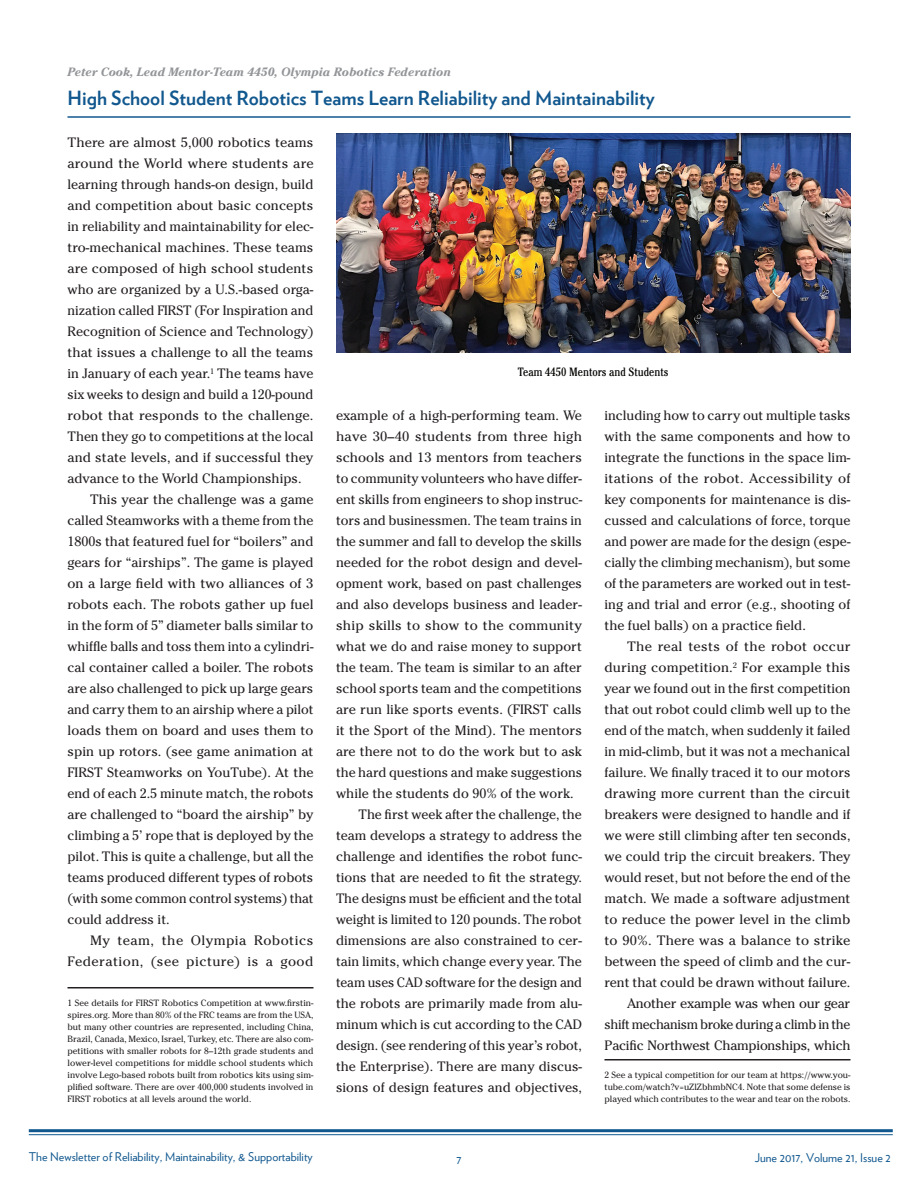
<style>
.page{position:relative;width:918px;height:1188px;background:#fff}
.page>*{position:absolute;margin:0;border:0;box-sizing:border-box;transform-origin:0 0}
.t1{font:700 19.5px "Verlag";color:#11588f}
.t2{font:13.5px/21px "Cheltenham Std";color:#231f20;text-align:justify}
.t3{font:13.5px "Cheltenham Std";letter-spacing:.03em;color:#231f20}
.t4{font:12px "Verlag";color:#11588f}
.t5{font:italic 700 12px "Cheltenham";color:#939598}
.t6{font:condensed 12px "Cheltenham Std";color:#050503}
.t7{font:9px/12px "Cheltenham Std";color:#231f20;text-align:justify}
</style>
<div class="page">
<hr style="left:29px;top:1129px;width:864px;height:3px;background:#11588f">
<hr style="left:29px;top:1134px;width:864px;height:1px;background:#11588f">
<hr style="left:68px;top:116px;width:782px;height:2px;background:#11588f">
<hr style="left:68px;top:987px;width:246px;height:1px;background:#231f20">
<hr style="left:604px;top:1059px;width:246px;height:1px;background:#231f20">
<img style="left:336px;top:133px;width:514px;height:219px">
<p class="t5" style="left:68px;top:65px;width:385px">Peter Cook, Lead Mentor-Team 4450, Olympia Robotics Federation</p>
<h1 class="t1" style="left:68px;top:83px;width:589px">High School Student Robotics Teams Learn Reliability and Maintainability</h1>
<p class="t2" style="left:68px;top:132px;width:247px">There are almost 5,000 robotics teams</p>
<p class="t2" style="left:68px;top:153px;width:248px">around the World where students are</p>
<p class="t2" style="left:68px;top:174px;width:248px">learning through hands-on design, build</p>
<p class="t2" style="left:68px;top:195px;width:248px">and competition about basic concepts</p>
<p class="t2" style="left:68px;top:216px;width:248px">in reliability and maintainability for elec-</p>
<p class="t2" style="left:68px;top:237px;width:248px">tro-mechanical machines. These teams</p>
<p class="t2" style="left:68px;top:258px;width:247px">are composed of high school students</p>
<p class="t2" style="left:68px;top:279px;width:247px">who are organized by a U.S.-based orga-</p>
<p class="t2" style="left:68px;top:300px;width:247px">nization called FIRST (For Inspiration and</p>
<p class="t2" style="left:68px;top:321px;width:248px">Recognition of Science and Technology)</p>
<p class="t2" style="left:68px;top:342px;width:247px">that issues a challenge to all the teams</p>
<p class="t2" style="left:68px;top:363px;width:248px">in January of each year.<sup>1</sup> The teams have</p>
<p class="t2" style="left:68px;top:384px;width:247px">six weeks to design and build a 120-pound</p>
<p class="t2" style="left:68px;top:405px;width:248px">robot that responds to the challenge.</p>
<p class="t2" style="left:68px;top:426px;width:248px">Then they go to competitions at the local</p>
<p class="t2" style="left:68px;top:447px;width:247px">and state levels, and if successful they</p>
<p class="t2" style="left:68px;top:468px;width:236px">advance to the World Championships.</p>
<p class="t2" style="left:90px;top:489px;width:225px">This year the challenge was a game</p>
<p class="t2" style="left:68px;top:510px;width:247px">called Steamworks with a theme from the</p>
<p class="t2" style="left:68px;top:531px;width:247px">1800s that featured fuel for “boilers” and</p>
<p class="t2" style="left:68px;top:552px;width:248px">gears for “airships”. The game is played</p>
<p class="t2" style="left:68px;top:573px;width:247px">on a large field with two alliances of 3</p>
<p class="t2" style="left:68px;top:594px;width:248px">robots each. The robots gather up fuel</p>
<p class="t2" style="left:68px;top:615px;width:247px">in the form of 5” diameter balls similar to</p>
<p class="t2" style="left:68px;top:636px;width:248px">whiffle balls and toss them into a cylindri-</p>
<p class="t2" style="left:68px;top:657px;width:248px">cal container called a boiler. The robots</p>
<p class="t2" style="left:68px;top:678px;width:247px">are also challenged to pick up large gears</p>
<p class="t2" style="left:68px;top:699px;width:248px">and carry them to an airship where a pilot</p>
<p class="t2" style="left:68px;top:720px;width:247px">loads them on board and uses them to</p>
<p class="t2" style="left:68px;top:741px;width:248px">spin up rotors. (see game animation at</p>
<p class="t2" style="left:68px;top:762px;width:248px">FIRST Steamworks on YouTube). At the</p>
<p class="t2" style="left:68px;top:783px;width:248px">end of each 2.5 minute match, the robots</p>
<p class="t2" style="left:68px;top:804px;width:247px">are challenged to “board the airship” by</p>
<p class="t2" style="left:68px;top:825px;width:248px">climbing a 5’ rope that is deployed by the</p>
<p class="t2" style="left:68px;top:846px;width:248px">pilot. This is quite a challenge, but all the</p>
<p class="t2" style="left:68px;top:867px;width:247px">teams produced different types of robots</p>
<p class="t2" style="left:68px;top:888px;width:248px">(with some common control systems) that</p>
<p class="t2" style="left:68px;top:909px;width:104px">could address it.</p>
<p class="t3" style="left:90px;top:932px;width:225px">My team, the Olympia Robotics</p>
<p class="t3" style="left:68px;top:953px;width:247px">Federation, (see picture) is a good</p>
<p class="t7" style="left:68px;top:997px;width:248px">1 See details for FIRST Robotics Competition at www.firstin&shy;spires.org. More than 80% of the FRC teams are from the USA, but many other countries are represented, including China, Brazil, Canada, Mexico, Israel, Turkey, etc. There are also com&shy;petitions with smaller robots for 8–12th grade students and lower-level competitions for middle school students which involve Lego-based robots built from robotics kits using sim&shy;plified software. There are over 400,000 students involved in FIRST robotics at all levels around the world.</p>
<p class="t6" style="left:518px;top:364px;width:152px">Team 4450 Mentors and Students</p>
<p class="t2" style="left:336px;top:405px;width:247px">example of a high-performing team. We</p>
<p class="t2" style="left:336px;top:426px;width:248px">have 30–40 students from three high</p>
<p class="t2" style="left:336px;top:447px;width:247px">schools and 13 mentors from teachers</p>
<p class="t2" style="left:336px;top:468px;width:248px">to community volunteers who have differ-</p>
<p class="t2" style="left:336px;top:489px;width:248px">ent skills from engineers to shop instruc-</p>
<p class="t2" style="left:336px;top:510px;width:247px">tors and businessmen. The team trains in</p>
<p class="t2" style="left:336px;top:531px;width:247px">the summer and fall to develop the skills</p>
<p class="t2" style="left:336px;top:552px;width:248px">needed for the robot design and devel-</p>
<p class="t2" style="left:336px;top:573px;width:248px">opment work, based on past challenges</p>
<p class="t2" style="left:336px;top:594px;width:248px">and also develops business and leader-</p>
<p class="t2" style="left:336px;top:615px;width:247px">ship skills to show to the community</p>
<p class="t2" style="left:336px;top:636px;width:248px">what we do and raise money to support</p>
<p class="t2" style="left:336px;top:657px;width:247px">the team. The team is similar to an after</p>
<p class="t2" style="left:336px;top:678px;width:248px">school sports team and the competitions</p>
<p class="t2" style="left:336px;top:699px;width:247px">are run like sports events. (FIRST calls</p>
<p class="t2" style="left:336px;top:720px;width:248px">it the Sport of the Mind). The mentors</p>
<p class="t2" style="left:336px;top:741px;width:248px">are there not to do the work but to ask</p>
<p class="t2" style="left:336px;top:762px;width:248px">the hard questions and make suggestions</p>
<p class="t2" style="left:336px;top:783px;width:239px">while the students do 90% of the work.</p>
<p class="t2" style="left:358px;top:804px;width:225px">The first week after the challenge, the</p>
<p class="t2" style="left:336px;top:825px;width:247px">team develops a strategy to address the</p>
<p class="t2" style="left:336px;top:846px;width:248px">challenge and identifies the robot func-</p>
<p class="t2" style="left:336px;top:867px;width:248px">tions that are needed to fit the strategy.</p>
<p class="t2" style="left:336px;top:888px;width:248px">The designs must be efficient and the total</p>
<p class="t2" style="left:336px;top:909px;width:247px">weight is limited to 120 pounds. The robot</p>
<p class="t2" style="left:336px;top:930px;width:248px">dimensions are also constrained to cer-</p>
<p class="t2" style="left:336px;top:951px;width:247px">tain limits, which change every year. The</p>
<p class="t2" style="left:336px;top:972px;width:248px">team uses CAD software for the design and</p>
<p class="t2" style="left:336px;top:993px;width:247px">the robots are primarily made from alu-</p>
<p class="t2" style="left:336px;top:1014px;width:247px">minum which is cut according to the CAD</p>
<p class="t2" style="left:336px;top:1035px;width:247px">design. (see rendering of this year’s robot,</p>
<p class="t2" style="left:336px;top:1056px;width:247px">the Enterprise). There are many discus-</p>
<p class="t2" style="left:336px;top:1077px;width:248px">sions of design features and objectives,</p>
<p class="t2" style="left:604px;top:405px;width:248px">including how to carry out multiple tasks with the same components and how to integrate the functions in the space lim&shy;itations of the robot. Accessibility of key components for maintenance is dis&shy;cussed and calculations of force, torque and power are made for the design (espe&shy;cially the climbing mechanism), but some of the parameters are worked out in test&shy;ing and trial and error (e.g., shooting of the fuel balls) on a practice field.</p>
<p class="t2" style="left:604px;top:636px;width:248px;text-align:right">The real tests of the robot occur during competition.<sup>2</sup> For example this year we found out in the first competition that out robot could climb well up to the end of the match, when suddenly it failed in mid-climb, but it was not a mechanical failure. We finally traced it to our motors drawing more current than the circuit breakers were designed to handle and if we were still climbing after ten seconds, we could trip the circuit breakers. They would reset, but not before the end of the match. We made a software adjustment to reduce the power level in the climb to 90%. There was a balance to strike between the speed of climb and the cur&shy;rent that could be drawn without failure.<br>Another example was when our gear shift mechanism broke during a climb in the Pacific Northwest Championships, which</p>
<p class="t7" style="left:604px;top:1069px;width:248px">2 See a typical competition for our team at https://www.you&shy;tube.com/watch?v=uZlZbhmbNC4. Note that some defense is played which contributes to the wear and tear on the robots.</p>
<p class="t4" style="left:29px;top:1148px;width:286px">The Newsletter of Reliability, Maintainability, &amp; Supportability</p>
<p class="t4" style="left:456px;top:1150px;width:7px">7</p>
<p class="t4" style="left:755px;top:1148px;width:138px">June 2017, Volume 21, Issue 2</p>
</div>
